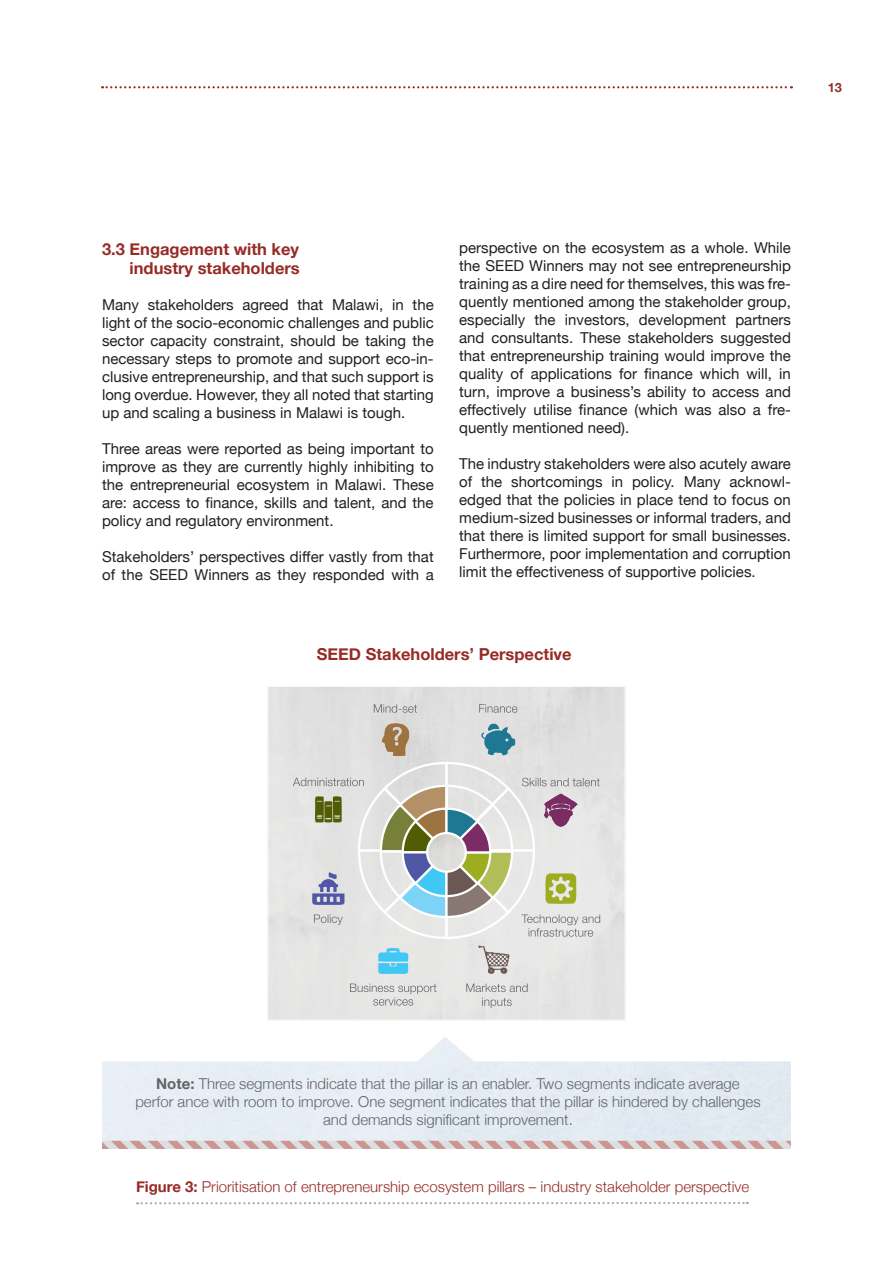
<style>
.page{position:relative;width:893px;height:1263px;background:#fff}
.page>*{position:absolute;margin:0;border:0;box-sizing:border-box;transform-origin:0 0}
.t1{font:700 16.5px/19.5px "Helvetica Neue";color:#972b26;text-align:right}
.t2{font:15px/18px "Helvetica Neue";color:#231f20;text-align:justify}
.t3{font:300 15px/18px "Helvetica Neue";color:#636366;text-align:center}
.t4{font:300 15px "Helvetica Neue";color:#972b26}
.t5{font:700 12.75px "Helvetica Neue";color:#972b26}
.s1{font-weight:700}
</style>
<div class="page">
<svg style="left:102px;top:86px;width:690px;height:2px"></svg>
<div style="left:268px;top:686px;width:357px;height:334px;border:1px solid #fff"></div>
<svg style="left:374px;top:704px;width:43px;height:9px"></svg>
<svg style="left:479px;top:704px;width:38px;height:9px"></svg>
<svg style="left:293px;top:723px;width:307px;height:252px;background:#d1d3cf"></svg>
<svg style="left:350px;top:983px;width:86px;height:22px;background:#d5d4d4"></svg>
<svg style="left:466px;top:983px;width:62px;height:25px;background:#d5d5d5"></svg>
<svg style="left:137px;top:1202px;width:611px;height:2px"></svg>
<svg style="left:102px;top:1139px;width:689px;height:10px;background:#d7c2c3"></svg>
<p class="t5" style="left:828px;top:80px;width:16px">13</p>
<p class="t1" style="left:102px;top:239px;width:199px">3.3 Engagement with key industry stakeholders</p>
<p class="t2" style="left:102px;top:296px;width:333px">Many stakeholders agreed that Malawi, in the light of the socio-economic challenges and public sector capacity constraint, should be taking the necessary steps to promote and support eco-in&shy;clusive entrepreneurship, and that such support is long overdue. However, they all noted that starting up and scaling a business in Malawi is tough.</p>
<p class="t2" style="left:102px;top:440px;width:333px">Three areas were reported as being important to improve as they are currently highly inhibiting to the entrepreneurial ecosystem in Malawi. These are: access to finance, skills and talent, and the policy and regulatory environment.</p>
<p class="t2" style="left:102px;top:548px;width:333px">Stakeholders’ perspectives differ vastly from that of the SEED Winners as they responded with a</p>
<p class="t2" style="left:459px;top:238px;width:333px">perspective on the ecosystem as a whole. While the SEED Winners may not see entrepreneurship training as a dire need for themselves, this was fre&shy;quently mentioned among the stakeholder group, especially the investors, development partners and consultants. These stakeholders suggested that entrepreneurship training would improve the quality of applications for finance which will, in turn, improve a business’s ability to access and effectively utilise finance (which was also a fre&shy;quently mentioned need).</p>
<p class="t2" style="left:459px;top:454px;width:333px">The industry stakeholders were also acutely aware of the shortcomings in policy. Many acknowl&shy;edged that the policies in place tend to focus on medium-sized businesses or informal traders, and that there is limited support for small businesses.<br>Furthermore, poor implementation and corruption limit the effectiveness of supportive policies.</p>
<p class="t1" style="left:317px;top:644px;width:256px">SEED Stakeholders’ Perspective</p>
<p class="t3" style="left:135px;top:1074px;width:627px"><span class="s1">Note:</span> Three segments indicate that the pillar is an enabler. Two segments indicate average perfor ance with room to improve. One segment indicates that the pillar is hindered by challenges and demands significant improvement.</p>
<p class="t4" style="left:136px;top:1178px;width:615px"><span class="s1">Figure 3:</span> Prioritisation of entrepreneurship ecosystem pillars – industry stakeholder perspective</p>
</div>
